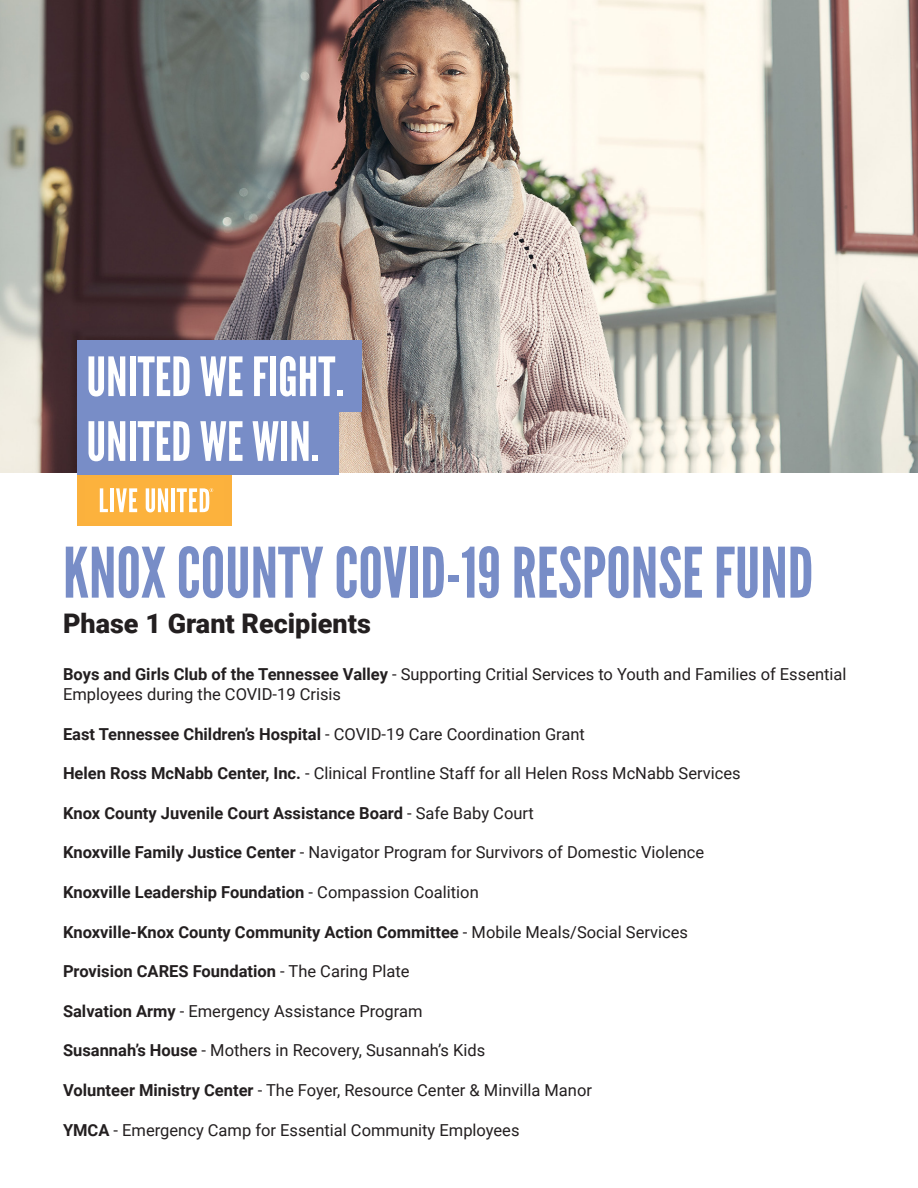
<style>
.page{position:relative;width:918px;height:1188px;background:#fff}
.page>*{position:absolute;margin:0;border:0;box-sizing:border-box;transform-origin:0 0}
.t1{font:69.45px "League Gothic";color:#788dc7}
.t2{font:54px "League Gothic";color:#fff}
.t3{font:900 27px "Roboto";color:#231f20}
.t4{font:16.5px/19.8px "Roboto";color:#231f20}
.t5{font:700 16.5px "Roboto";color:#231f20}
.s1{font-weight:700}
.s2{font-weight:400}
</style>
<div class="page">
<img style="left:0;top:0;width:918px;height:473px">
<div style="left:77px;top:340px;width:285px;height:72px;background:#788dc7"></div>
<div style="left:77px;top:412px;width:261px;height:63px;background:#788dc7"></div>
<div style="left:77px;top:475px;width:155px;height:51px;background:#fbb13d"></div>
<svg style="left:100px;top:488px;width:8px;height:24px"></svg>
<hr style="left:110px;top:488px;width:4px;height:24px;background:#fff">
<svg style="left:116px;top:488px;width:21px;height:24px"></svg>
<svg style="left:146px;top:488px;width:22px;height:24px"></svg>
<hr style="left:171px;top:488px;width:3px;height:24px;background:#fff">
<svg style="left:177px;top:488px;width:36px;height:24px"></svg>
<p class="t2" style="left:86px;top:345px;width:259px">UNITED WE FIGHT.</p>
<p class="t2" style="left:86px;top:409px;width:234px">UNITED WE WIN.</p>
<p class="t1" style="left:63px;top:532px;width:752px">KNOX COUNTY COVID-19 RESPONSE FUND</p>
<p class="t3" style="left:63px;top:604px;width:309px">Phase 1 Grant Recipients</p>
<p class="t4" style="left:63px;top:664px;width:785px"><span class="s1">Boys and Girls Club of the Tennessee Valley</span> - Supporting Critial Services to Youth and Families of Essential<br>Employees during the COVID-19 Crisis</p>
<p class="t5" style="left:63px;top:722px;width:524px">East Tennessee Children’s Hospital <span class="s2">- COVID-19 Care Coordination Grant</span></p>
<p class="t4" style="left:63px;top:763px;width:679px"><span class="s1">Helen Ross McNabb Center, Inc.</span> - Clinical Frontline Staff for all Helen Ross McNabb Services</p>
<p class="t5" style="left:63px;top:801px;width:472px">Knox County Juvenile Court Assistance Board <span class="s2">- Safe Baby Court</span></p>
<p class="t4" style="left:63px;top:842px;width:643px"><span class="s1">Knoxville Family Justice Center</span> - Navigator Program for Survivors of Domestic Violence</p>
<p class="t5" style="left:63px;top:881px;width:417px">Knoxville Leadership Foundation <span class="s2">- Compassion Coalition</span></p>
<p class="t5" style="left:63px;top:920px;width:627px">Knoxville-Knox County Community Action Committee <span class="s2">- Mobile Meals/Social Services</span></p>
<p class="t5" style="left:63px;top:960px;width:348px">Provision CARES Foundation <span class="s2">- The Caring Plate</span></p>
<p class="t4" style="left:63px;top:1000px;width:361px"><span class="s1">Salvation Army</span> - Emergency Assistance Program</p>
<p class="t4" style="left:63px;top:1040px;width:424px"><span class="s1">Susannah’s House</span> - Mothers in Recovery, Susannah’s Kids</p>
<p class="t4" style="left:63px;top:1080px;width:531px"><span class="s1">Volunteer Ministry Center</span> - The Foyer, Resource Center &amp; Minvilla Manor</p>
<p class="t4" style="left:63px;top:1119px;width:458px"><span class="s1">YMCA</span> - Emergency Camp for Essential Community Employees</p>
</div>
